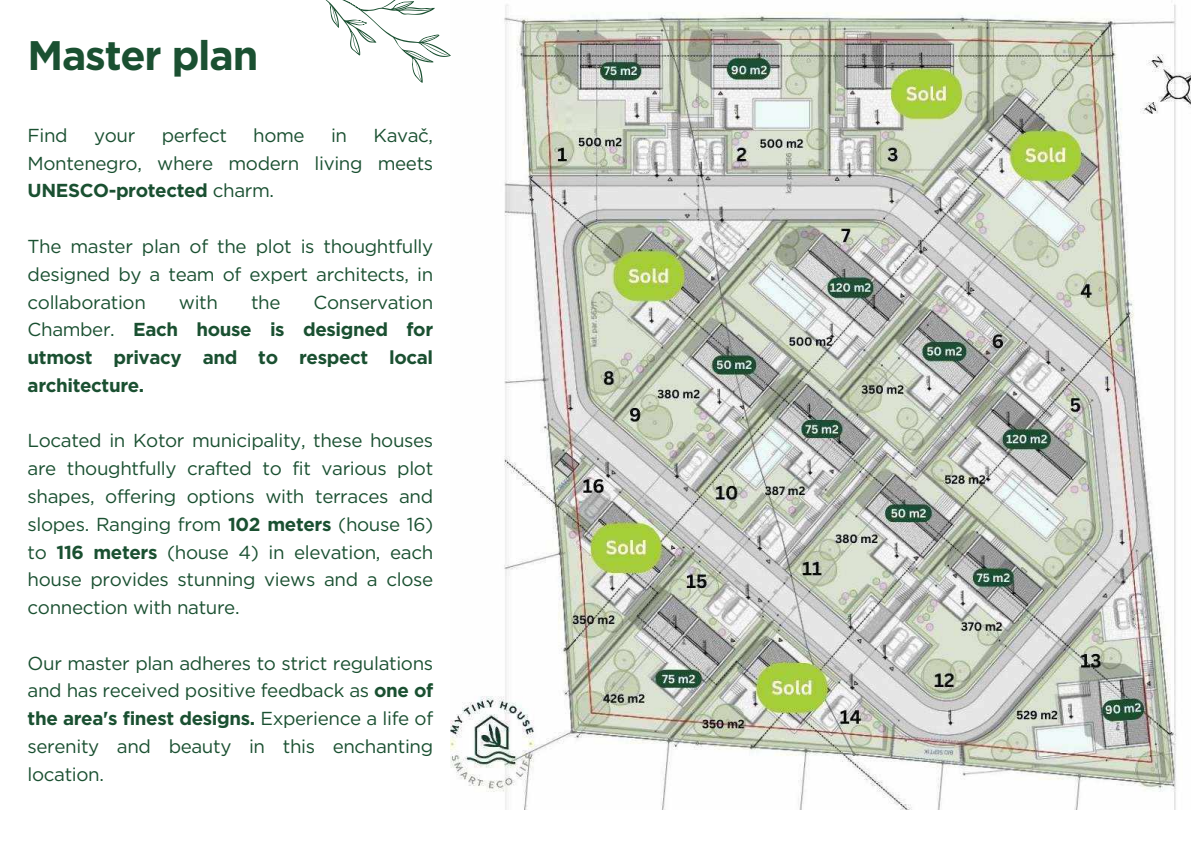
<style>
.page{position:relative;width:1191px;height:843px;background:#fff}
.page>*{position:absolute;margin:0;border:0;box-sizing:border-box;transform-origin:0 0}
.t1{font:700 41.2px "Gotham";letter-spacing:-.03em;color:#1a5031}
.t2{font:18.8px/27.8px "Gotham";letter-spacing:-.02em;color:#1a5031;text-align:justify}
.t3{font:700 18.8px/27.8px "Gotham";letter-spacing:-.02em;color:#1a5031;text-align:justify}
.s1{font-weight:700}
.s2{font-weight:400}
</style>
<div class="page">
<img style="left:450px;top:1px;width:740px;height:808px">
<svg style="left:325px;top:0;width:125px;height:83px"></svg>
<h1 class="t1" style="left:28px;top:30px;width:232px">Master plan</h1>
<p class="t2" style="left:28px;top:121px;width:42px">Find</p>
<p class="t2" style="left:94px;top:121px;width:43px">your</p>
<p class="t2" style="left:162px;top:121px;width:67px">perfect</p>
<p class="t2" style="left:253px;top:121px;width:53px">home</p>
<p class="t2" style="left:331px;top:121px;width:18px">in</p>
<p class="t2" style="left:28px;top:121px;width:407px;text-indent:346px">Kavač, Montenegro, where modern living meets <span class="s1">UNESCO-protected</span> charm.</p>
<p class="t2" style="left:28px;top:232px;width:407px">The master plan of the plot is thoughtfully designed by a team of expert architects, in collaboration</p>
<p class="t2" style="left:179px;top:288px;width:41px">with</p>
<p class="t2" style="left:251px;top:288px;width:31px">the</p>
<p class="t3" style="left:28px;top:288px;width:407px;text-indent:286px"><span class="s2">Conservation Chamber.</span> Each house is designed for utmost privacy and to respect local architecture.</p>
<p class="t2" style="left:28px;top:426px;width:407px">Located in Kotor municipality, these houses are thoughtfully crafted to fit various plot shapes, offering options with terraces and slopes. Ranging from <span class="s1">102 meters</span> (house 16) to <span class="s1">116 meters</span> (house 4) in elevation, each house provides stunning views and a close connection with nature.</p>
<p class="t2" style="left:28px;top:648px;width:407px">Our master plan adheres to strict regulations and has received positive feedback as <span class="s1">one of the area's finest designs.</span> Experience a life of serenity and beauty in this enchanting location.</p>
</div>
